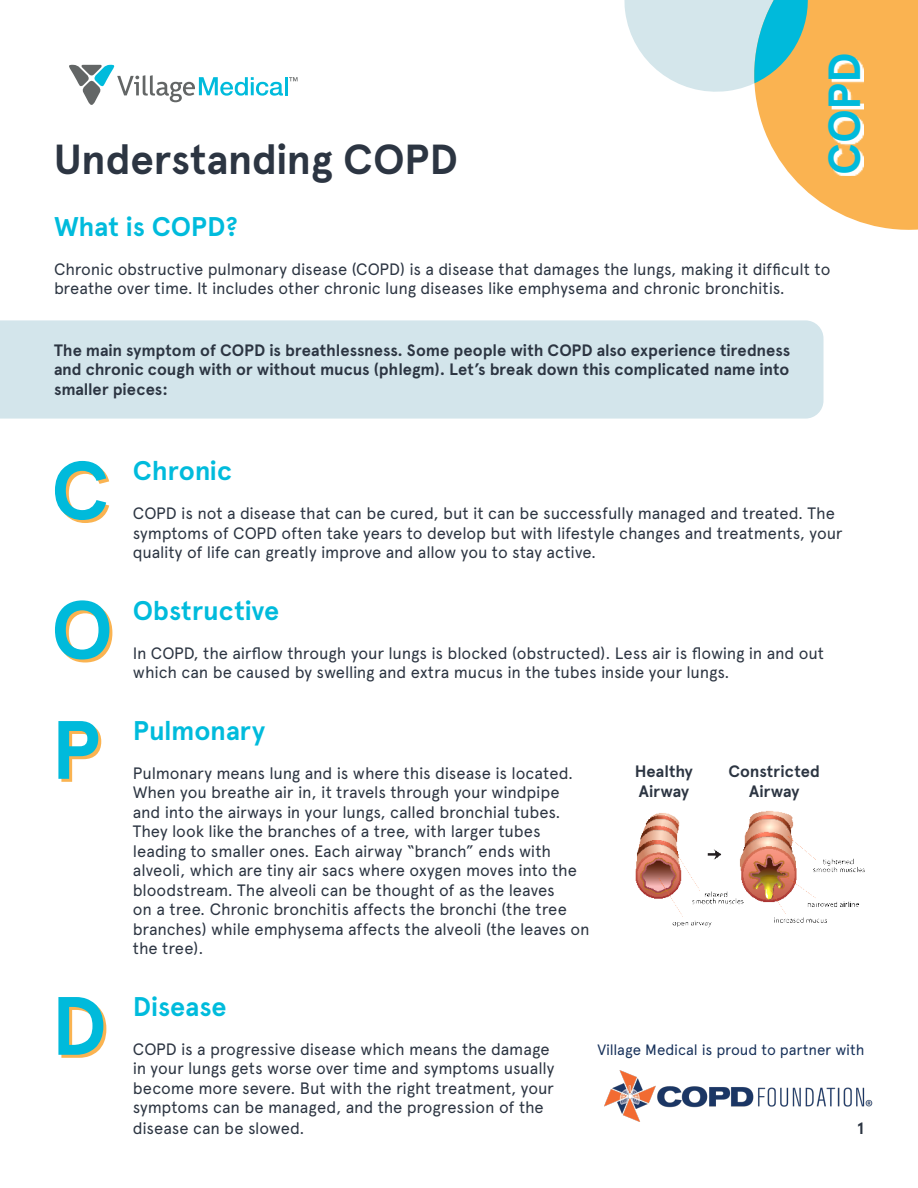
<style>
.page{position:relative;width:918px;height:1188px;background:#fff}
.page>*{position:absolute;margin:0;border:0;box-sizing:border-box;transform-origin:0 0}
.t1{font:700 82.5px "Apercu";color:#00badb}
.t2{font:700 45px "Apercu";color:#00badb}
.t3{font:700 42px "Apercu";letter-spacing:-.005em;color:#2c3542}
.t4{font:700 27px "Apercu";letter-spacing:-.005em;color:#00bbdc}
.t5{font:16.5px/19.5px "Apercu";letter-spacing:-.01em;color:#2c3542}
.t6{font:700 16.5px "Apercu";letter-spacing:-.005em;color:#2c3542}
.t7{font:15px "Apercu";letter-spacing:-.01em;color:#18325b}
</style>
<div class="page">
<svg style="left:69px;top:65px;width:229px;height:40px"></svg>
<img style="left:604px;top:1070px;width:269px;height:52px">
<svg style="left:624px;top:0;width:294px;height:230px"></svg>
<img style="left:635px;top:811px;width:230px;height:117px">
<div style="left:0;top:320px;width:824px;height:99px;background:#d3e5eb"></div>
<p class="t3" style="left:54px;top:134px;width:406px">Understanding COPD</p>
<p class="t2" style="left:817px;top:175px;width:125px;rotate:-90deg">COPD</p>
<p class="t4" style="left:54px;top:210px;width:185px">What is COPD?</p>
<p class="t5" style="left:54px;top:259px;width:778px">Chronic obstructive pulmonary disease (COPD) is a disease that damages the lungs, making it difficult to breathe over time. It includes other chronic lung diseases like emphysema and chronic bronchitis.</p>
<p class="t6" style="left:54px;top:340px;width:738px">The main symptom of COPD is breathlessness. Some people with COPD also experience tiredness</p>
<p class="t6" style="left:54px;top:360px;width:737px">and chronic cough with or without mucus (phlegm). Let’s break down this complicated name into</p>
<p class="t6" style="left:54px;top:379px;width:115px">smaller pieces:</p>
<p class="t1" style="left:51px;top:441px;width:59px">C</p>
<p class="t1" style="left:51px;top:580px;width:64px">O</p>
<p class="t1" style="left:51px;top:700px;width:50px">P</p>
<p class="t1" style="left:51px;top:976px;width:58px">D</p>
<p class="t4" style="left:133px;top:454px;width:101px">Chronic</p>
<p class="t5" style="left:133px;top:503px;width:711px">COPD is not a disease that can be cured, but it can be successfully managed and treated. The symptoms of COPD often take years to develop but with lifestyle changes and treatments, your quality of life can greatly improve and allow you to stay active.</p>
<p class="t4" style="left:133px;top:594px;width:148px">Obstructive</p>
<p class="t5" style="left:133px;top:643px;width:693px">In COPD, the airflow through your lungs is blocked (obstructed). Less air is flowing in and out</p>
<p class="t5" style="left:133px;top:662px;width:598px">which can be caused by swelling and extra mucus in the tubes inside your lungs.</p>
<p class="t4" style="left:133px;top:714px;width:134px">Pulmonary</p>
<p class="t5" style="left:133px;top:763px;width:458px">Pulmonary means lung and is where this disease is located.<br>When you breathe air in, it travels through your windpipe and into the airways in your lungs, called bronchial tubes.<br>They look like the branches of a tree, with larger tubes leading to smaller ones. Each airway “branch” ends with alveoli, which are tiny air sacs where oxygen moves into the bloodstream. The alveoli can be thought of as the leaves<br>on a tree. Chronic bronchitis affects the bronchi (the tree branches) while emphysema affects the alveoli (the leaves on the tree).</p>
<p class="t6" style="left:635px;top:762px;width:59px">Healthy</p>
<p class="t6" style="left:728px;top:762px;width:93px">Constricted</p>
<p class="t6" style="left:639px;top:781px;width:52px">Airway</p>
<p class="t6" style="left:749px;top:781px;width:52px">Airway</p>
<p class="t4" style="left:133px;top:990px;width:95px">Disease</p>
<p class="t5" style="left:133px;top:1039px;width:423px">COPD is a progressive disease which means the damage in your lungs gets worse over time and symptoms usually become more severe. But with the right treatment, your symptoms can be managed, and the progression of the</p>
<p class="t5" style="left:133px;top:1118px;width:173px">disease can be slowed.</p>
<p class="t7" style="left:597px;top:1041px;width:269px">Village Medical is proud to partner with</p>
<p class="t6" style="left:857px;top:1118px;width:8px">1</p>
</div>
